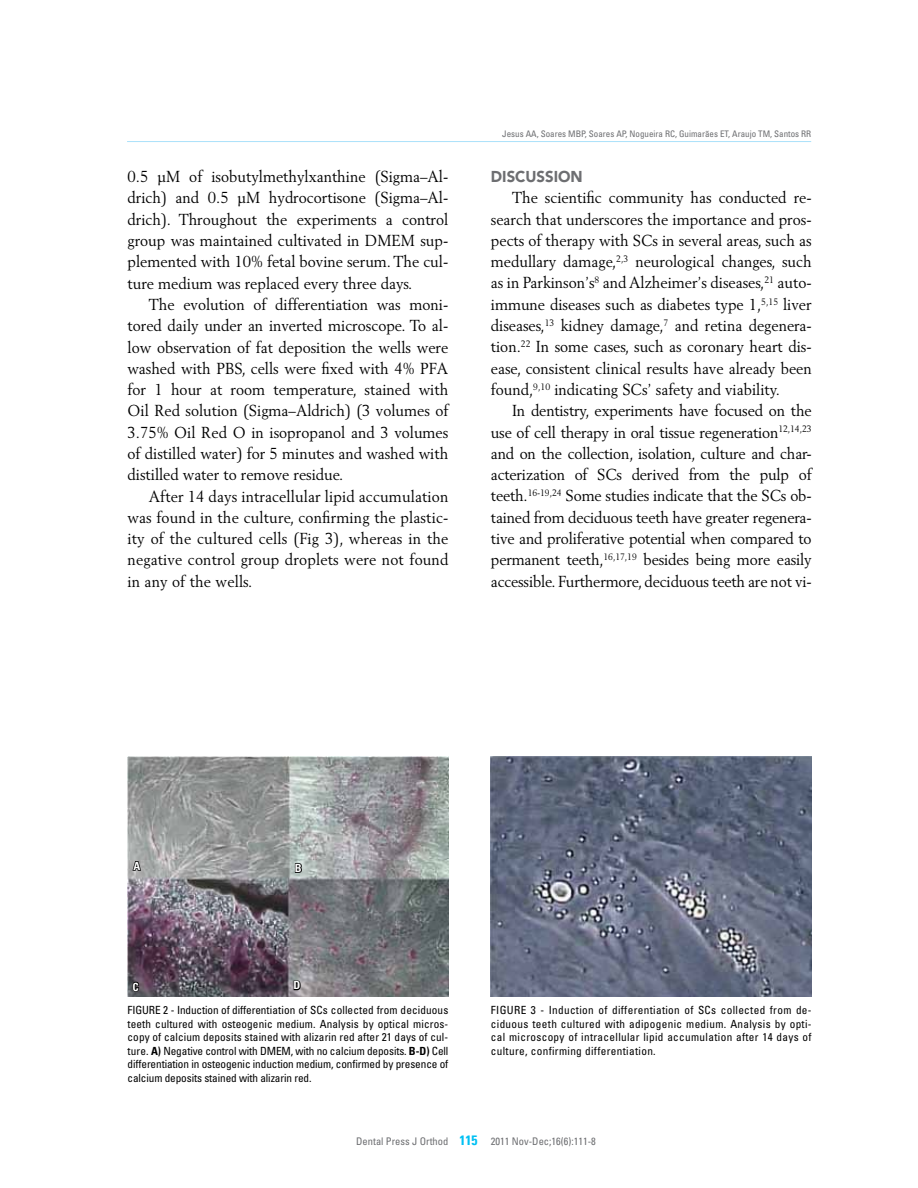
<style>
.page{position:relative;width:918px;height:1188px;background:#fff}
.page>*{position:absolute;margin:0;border:0;box-sizing:border-box;transform-origin:0 0}
.t1{font:15.75px/21.3px "Berling";color:#000;text-align:justify;scale:.95 1}
.t2{font:900 15.75px "Avenir LT";color:#6d6e71;scale:.95 1}
.t3{font:condensed 11.25px/13.5px "Univers";letter-spacing:.01em;color:#000;text-align:justify}
.t4{font:700 condensed 11.25px "Univers";color:#fff}
.t5{font:condensed 10.5px "Univers";color:#6d6e71}
.t6{font:condensed 9px "Univers";color:#6d6e71}
.s1{font-weight:700}
.s2{font-weight:700;font-size:13.5px;color:#00c0f3}
</style>
<div class="page">
<hr style="left:127px;top:141px;width:684px;height:1px;background:#abe1fa">
<img style="left:491px;top:757px;width:321px;height:240px">
<img style="left:128px;top:757px;width:320px;height:240px">
<svg style="left:294px;top:862px;width:9px;height:12px"></svg>
<svg style="left:293px;top:979px;width:8px;height:12px"></svg>
<svg style="left:131px;top:981px;width:9px;height:12px"></svg>
<svg style="left:131px;top:850px;width:11px;height:22px"></svg>
<p class="t1" style="left:128px;top:166px;width:339px">0.5 µM of isobutylmethylxanthine (Sigma–Al&shy;drich) and 0.5 µM hydrocortisone (Sigma–Al&shy;drich). Throughout the experiments a control group was maintained cultivated in DMEM sup&shy;plemented with 10% fetal bovine serum. The cul&shy;ture medium was replaced every three days.</p>
<p class="t1" style="left:128px;top:294px;width:339px;text-indent:21px">The evolution of differentiation was moni&shy;tored daily under an inverted microscope. To al&shy;low observation of fat deposition the wells were washed with PBS, cells were fixed with 4% PFA for 1 hour at room temperature, stained with Oil Red solution (Sigma–Aldrich) (3 volumes of 3.75% Oil Red O in isopropanol and 3 volumes of distilled water) for 5 minutes and washed with distilled water to remove residue.</p>
<p class="t1" style="left:128px;top:485px;width:339px;text-indent:21px">After 14 days intracellular lipid accumulation was found in the culture, confirming the plastic&shy;ity of the cultured cells (Fig 3), whereas in the negative control group droplets were not found in any of the wells.</p>
<p class="t6" style="left:502px;top:128px;width:310px">Jesus AA, Soares MBP, Soares AP, Nogueira RC, Guimarães ET, Araujo TM, Santos RR</p>
<p class="t2" style="left:491px;top:167px;width:96px">DISCUSSION</p>
<p class="t1" style="left:491px;top:187px;width:339px;text-indent:21px">The scientific community has conducted re&shy;search that underscores the importance and pros&shy;pects of therapy with SCs in several areas, such as medullary damage,<sup>2,3</sup> neurological changes, such as in Parkinson’s<sup>8</sup> and Alzheimer’s diseases,<sup>21</sup> auto&shy;immune diseases such as diabetes type 1,<sup>5,15</sup> liver diseases,<sup>13</sup> kidney damage,<sup>7</sup> and retina degenera&shy;tion.<sup>22</sup> In some cases, such as coronary heart dis&shy;ease, consistent clinical results have already been found,<sup>9,10</sup> indicating SCs’ safety and viability.</p>
<p class="t1" style="left:491px;top:400px;width:339px;text-indent:21px">In dentistry, experiments have focused on the use of cell therapy in oral tissue regeneration<sup>12,14,23 </sup>and on the collection, isolation, culture and char&shy;acterization of SCs derived from the pulp of teeth.<sup>16-19,24</sup> Some studies indicate that the SCs ob&shy;tained from deciduous teeth have greater regenera&shy;tive and proliferative potential when compared to permanent teeth,<sup>16,17,19</sup> besides being more easily accessible. Furthermore, deciduous teeth are not vi-</p>
<p class="t4" style="left:133px;top:859px;width:8px">A</p>
<p class="t4" style="left:295px;top:861px;width:8px">B</p>
<p class="t4" style="left:132px;top:980px;width:8px">C</p>
<p class="t4" style="left:294px;top:979px;width:8px">D</p>
<p class="t3" style="left:128px;top:1003px;width:322px">FIGURE 2 - Induction of differentiation of SCs collected from deciduous teeth cultured with osteogenic medium. Analysis by optical micros&shy;copy of calcium deposits stained with alizarin red after 21 days of cul&shy;ture. <span class="s1">A)</span> Negative control with DMEM, with no calcium deposits. <span class="s1">B-D)</span> Cell differentiation in osteogenic induction medium, confirmed by presence of calcium deposits stained with alizarin red.</p>
<p class="t3" style="left:491px;top:1003px;width:322px">FIGURE 3 - Induction of differentiation of SCs collected from de&shy;ciduous teeth cultured with adipogenic medium. Analysis by opti&shy;cal microscopy of intracellular lipid accumulation after 14 days of culture, confirming differentiation.</p>
<p class="t5" style="left:356px;top:1134px;width:241px">Dental Press J Orthod <span class="s2">115</span> 2011 Nov-Dec;16(6):111-8</p>
</div>
